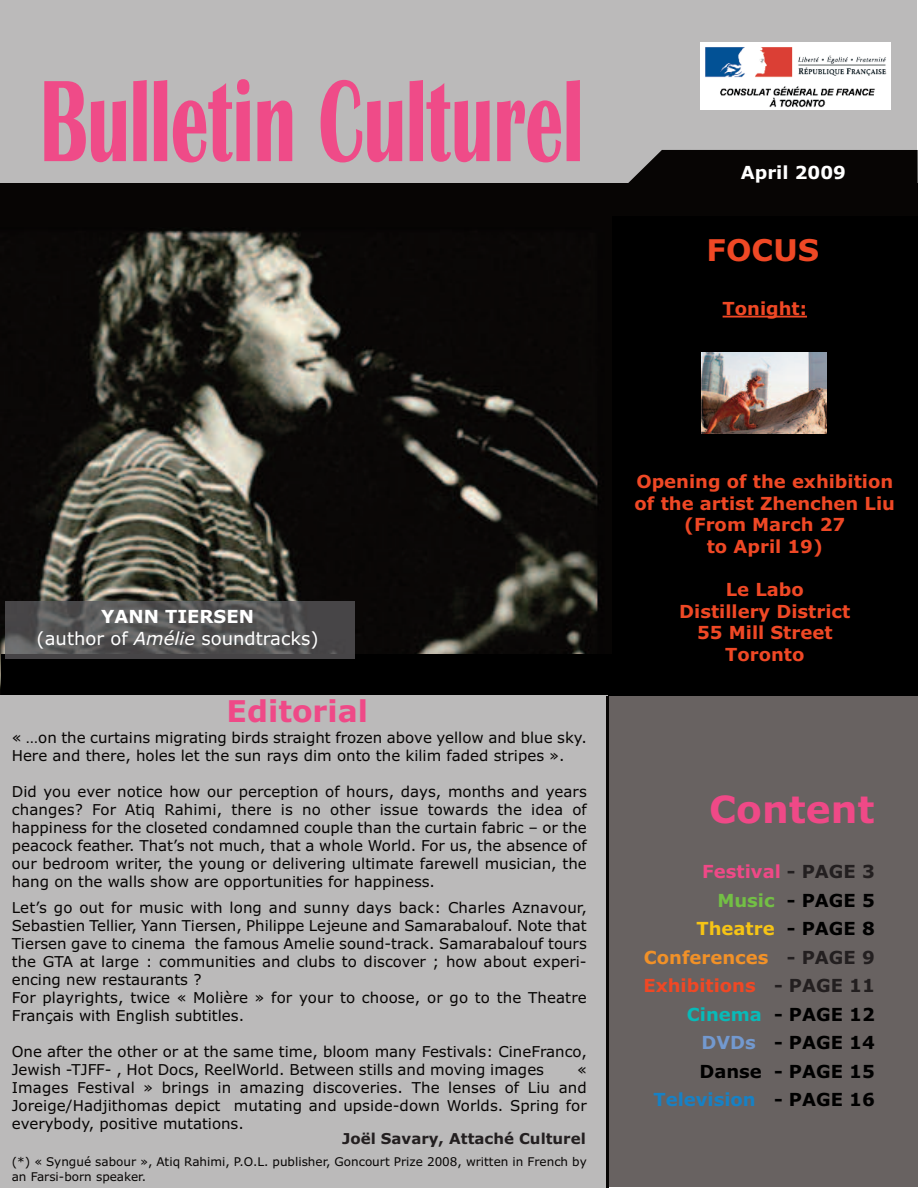
<style>
.page{position:relative;width:918px;height:1188px;background:#fff}
.page>*{position:absolute;margin:0;border:0;box-sizing:border-box;transform-origin:0 0}
.t1{font:700 120px "Britannic";color:#ef4b88;scale:.62 1}
.t2{font:700 37.5px "Verdana";color:#ef4987}
.t3{font:700 30px "Verdana";color:#ef4987}
.t4{font:700 30px "Verdana";color:#ef4825}
.t5{font:700 18px/28.5px "Verdana";color:#000;text-align:right}
.t6{font:700 18px/21.6px "Verdana";color:#ef4825;text-align:center}
.t7{font:18px/21.6px "Verdana";color:#fff;text-align:center}
.t8{font:700 18px "Verdana";color:#fff}
.t9{font:15px/18px "Verdana";color:#070504}
.t10{font:700 15px "Verdana";color:#231f20}
.t11{font:12px/15px "Verdana";color:#070504}
.s1{font-weight:700}
.s2{font-style:italic}
.s3{color:#ef4987}
.s4{color:#231f20}
.s5{color:#73bf45}
.s6{color:#f6c415}
.s7{color:#f19128}
.s8{color:#ef4825}
.s9{color:#08bab8}
.s10{color:#7399cf}
.s11{color:#1781c5}
</style>
<div class="page">
<img style="left:0;top:227px;width:612px;height:468px">
<div style="left:0;top:183px;width:918px;height:19px;background:#070504"></div>
<div style="left:0;top:0;width:917px;height:183px;background:#bbbaba"></div>
<div style="left:628px;top:150px;width:290px;height:33px;background:#070504"></div>
<img style="left:701px;top:43px;width:190px;height:66px">
<div style="left:1px;top:655px;width:917px;height:68px;background:#000"></div>
<div style="left:0;top:202px;width:918px;height:25px;background:#070504"></div>
<img style="left:6px;top:602px;width:349px;height:53px">
<hr style="left:6px;top:655px;width:349px;height:4px;background:#464446">
<div style="left:0;top:695px;width:608px;height:493px;background:#bbbaba"></div>
<div style="left:612px;top:216px;width:306px;height:487px;background:#000"></div>
<hr style="left:723px;top:316px;width:84px;height:2px;background:#ef4825">
<div style="left:609px;top:696px;width:309px;height:491px;background:#686261"></div>
<hr style="left:607px;top:697px;width:2px;height:491px;background:#070504">
<img style="left:702px;top:353px;width:124px;height:81px">
<h1 class="t1" style="left:40px;top:50px;width:878px">Bulletin Culturel</h1>
<p class="t8" style="left:741px;top:163px;width:107px">April 2009</p>
<h3 class="t4" style="left:707px;top:233px;width:114px">FOCUS</h3>
<p class="t6" style="left:723px;top:298px;width:86px">Tonight:</p>
<p class="t7" style="left:37px;top:606px;width:283px"><span class="s1">YANN TIERSEN<br></span>(author of <span class="s2">Amélie</span> soundtracks)</p>
<h3 class="t3" style="left:227px;top:694px;width:143px">Editorial</h3>
<p class="t9" style="left:12px;top:729px;width:577px">« …on the curtains migrating birds straight frozen above yellow and blue sky.<br>Here and there, holes let the sun rays dim onto the kilim faded stripes ».</p>
<p class="t9" style="left:12px;top:783px;width:577px;text-align:justify">Did you ever notice how our perception of hours, days, months and years changes? For Atiq Rahimi, there is no other issue towards the idea of happiness for the closeted condamned couple than the curtain fabric – or the peacock feather. That’s not much, that a whole World. For us, the absence of our bedroom writer, the young or delivering ultimate farewell musician, the hang on the walls show are opportunities for happiness.</p>
<p class="t9" style="left:12px;top:898px;width:577px">Let’s go out for music with long and sunny days back: Charles Aznavour, Sebastien Tellier, Yann Tiersen, Philippe Lejeune and Samarabalouf. Note that Tiersen gave to cinema the famous Amelie sound-track. Samarabalouf tours the GTA at large : communities and clubs to discover ; how about experi&shy;encing new restaurants ?<br>For playrights, twice « Molière » for your to choose, or go to the Theatre Français with English subtitles.</p>
<p class="t9" style="left:12px;top:1042px;width:577px">One after the other or at the same time, bloom many Festivals: CineFranco,<br>Jewish -TJFF- , Hot Docs, ReelWorld. Between stills and moving images</p>
<p class="t9" style="left:12px;top:1060px;width:577px;text-align:justify;text-indent:565px">« Images Festival » brings in amazing discoveries. The lenses of Liu and Joreige/Hadjithomas depict mutating and upside-down Worlds. Spring for everybody, positive mutations.</p>
<p class="t11" style="left:12px;top:1154px;width:577px">(*) « Syngué sabour », Atiq Rahimi, P.O.L. publisher, Goncourt Prize 2008, written in French by an Farsi-born speaker.</p>
<p class="t10" style="left:342px;top:1130px;width:245px">Joël Savary, Attaché Culturel</p>
<p class="t6" style="left:635px;top:471px;width:262px">Opening of the exhibition of the artist Zhenchen Liu (From March 27<br>to April 19)</p>
<p class="t6" style="left:679px;top:579px;width:173px">Le Labo<br>Distillery District<br>55 Mill Street<br>Toronto</p>
<h2 class="t2" style="left:709px;top:789px;width:167px">Content</h2>
<p class="t5" style="left:643px;top:858px;width:233px"><span class="s3">Festival</span> <span class="s4">- PAGE 3<br></span><span class="s5">Music</span> - PAGE 5<br><span class="s6">Theatre</span> - PAGE 8<br><span class="s7">Conferences</span> <span class="s4">- PAGE 9<br></span><span class="s8">Exhibitions</span> <span class="s4">- PAGE 11<br></span><span class="s9">Cinema</span> - PAGE 12<br><span class="s10">DVDs</span> - PAGE 14<br>Danse - PAGE 15<br><span class="s11">Television</span> - PAGE 16</p>
</div>
